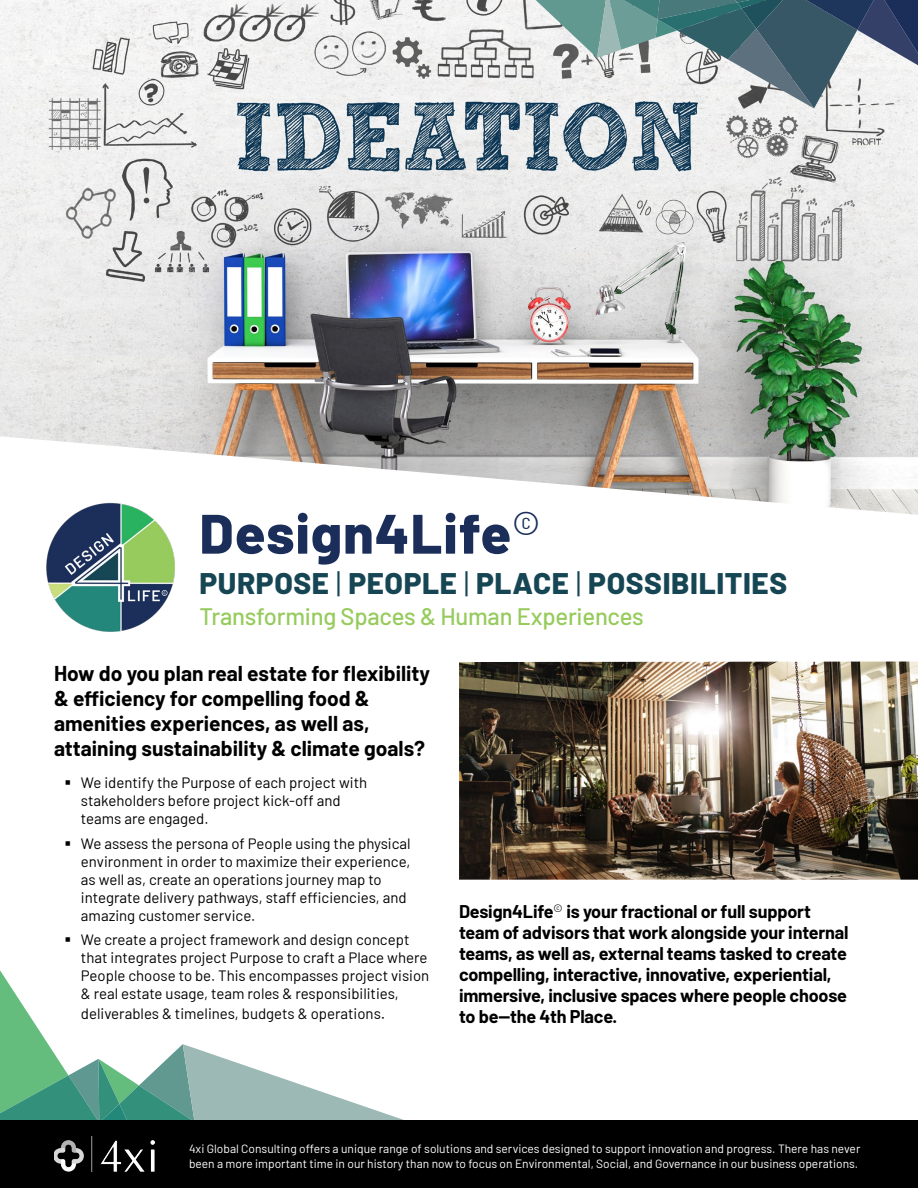
<style>
.page{position:relative;width:918px;height:1188px;background:#fff}
.page>*{position:absolute;margin:0;border:0;box-sizing:border-box;transform-origin:0 0}
.t1{font:800 55.5px "Barlow";letter-spacing:.02em;color:#1b2e5a}
.t2{font:800 29.85px "Barlow";letter-spacing:.02em;color:#164654}
.t3{font:500 23.85px "Barlow";letter-spacing:-.01em;color:#96cb5c}
.t4{font:700 21px/25.2px "Barlow";color:#000}
.t5{font:700 18px/21px "Barlow";letter-spacing:-.01em;color:#000}
.t6{font:15px/18px "Barlow";color:#000}
.t7{font:12px/15px "Barlow";color:#fff}
.s1{font-weight:400}
.s2{font-size:16.5px}
</style>
<div class="page">
<img style="left:459px;top:662px;width:459px;height:218px">
<img style="left:0;top:0;width:918px;height:424px">
<svg style="left:0;top:424px;width:918px;height:91px"></svg>
<svg style="left:0;top:970px;width:404px;height:150px"></svg>
<svg style="left:536px;top:0;width:382px;height:108px"></svg>
<div style="left:0;top:1120px;width:918px;height:68px;background:#000"></div>
<img style="left:54px;top:1137px;width:100px;height:35px">
<img style="left:43px;top:502px;width:135px;height:130px">
<h1 class="t1" style="left:199px;top:492px;width:342px">Design4Life<sup>©</sup></h1>
<h2 class="t2" style="left:199px;top:561px;width:589px">PURPOSE <span class="s1">|</span> PEOPLE <span class="s1">|</span> PLACE <span class="s1">|</span> POSSIBILITIES</h2>
<h3 class="t3" style="left:199px;top:599px;width:446px">Transforming Spaces &amp; Human Experiences</h3>
<h3 class="t4" style="left:54px;top:659px;width:378px">How do you plan real estate for flexibility &amp; efficiency for compelling food &amp; amenities experiences, as well as, attaining sustainability &amp; climate goals?</h3>
<p class="t6" style="left:81px;top:772px;width:288px">We identify the Purpose of each project with stakeholders before project kick-off and teams are engaged.</p>
<p class="t6" style="left:81px;top:833px;width:331px">We assess the persona of People using the physical environment in order to maximize their experience, as well as, create an operations journey map to integrate delivery pathways, staff efficiencies, and amazing customer service.</p>
<p class="t6" style="left:81px;top:930px;width:350px">We create a project framework and design concept that integrates project Purpose to craft a Place where People choose to be. This encompasses project vision &amp; real estate usage, team roles &amp; responsibilities,</p>
<p class="t6" style="left:81px;top:1004px;width:306px">deliverables &amp; timelines, budgets &amp; operations<span class="s2">.</span></p>
<p class="t5" style="left:459px;top:899px;width:391px">Design4Life<sup>©</sup> is your fractional or full support team of advisors that work alongside your internal teams, as well as, external teams tasked to create compelling, interactive, innovative, experiential, immersive, inclusive spaces where people choose to be--the 4th Place.</p>
<p class="t7" style="left:189px;top:1140px;width:673px">4xi Global Consulting offers a unique range of solutions and services designed to support innovation and progress. There has never been a more important time in our history than now to focus on Environmental, Social, and Governance in our business operations.</p>
</div>
